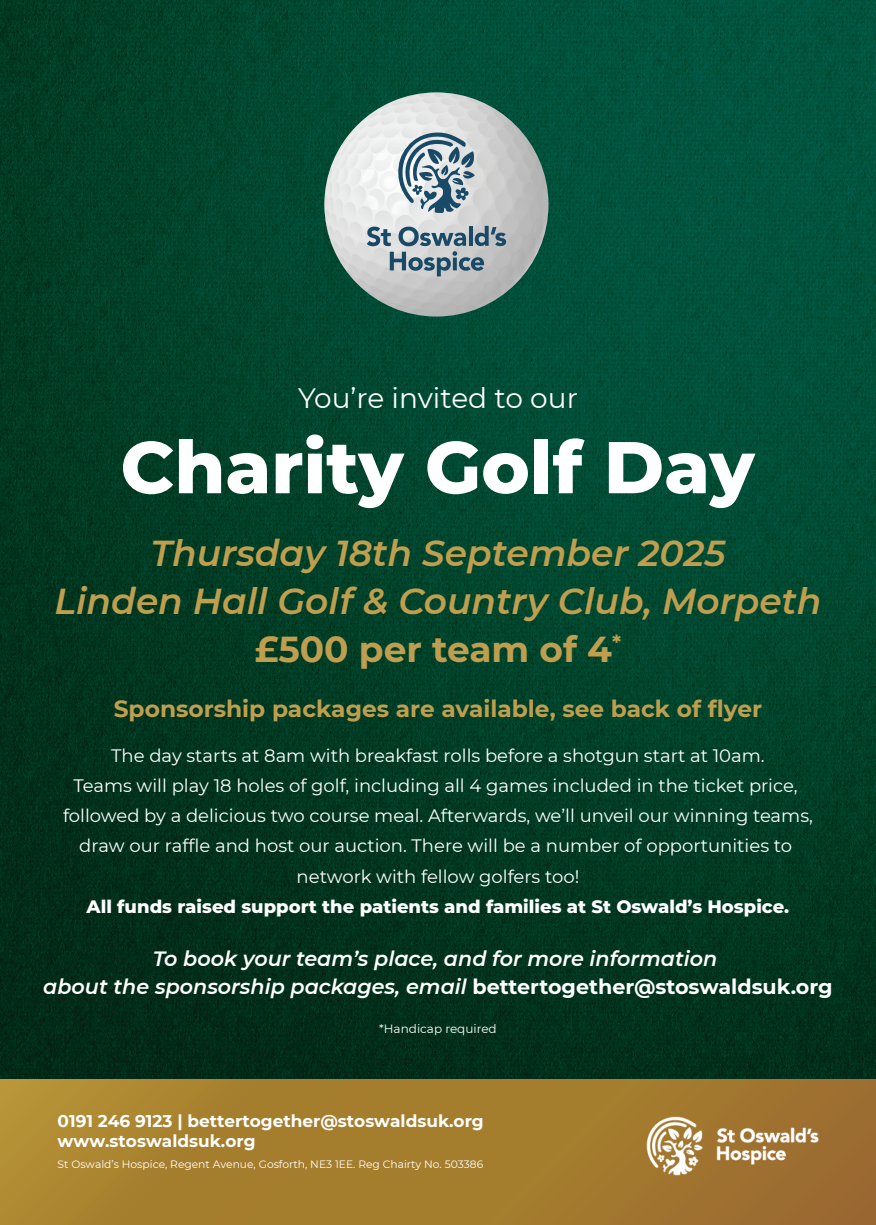
<style>
.page{position:relative;width:876px;height:1225px;background:#fff}
.page>*{position:absolute;margin:0;border:0;box-sizing:border-box;transform-origin:0 0}
.t1{font:800 73px "Montserrat";color:#fff}
.t2{font:italic 600 36px/48px "Montserrat";color:#bf9e4f;text-align:center}
.t3{font:28px "Montserrat";color:#fff}
.t4{font:700 23.4px "Montserrat";color:#bf9e4f}
.t5{font:italic 600 20.6px/28px "Montserrat";color:#fff;text-align:center}
.t6{font:18px/30px "Montserrat";color:#fff;text-align:center}
.t7{font:800 18px "Montserrat";color:#fff}
.t8{font:700 17px/20.4px "Montserrat";color:#fff}
.t9{font:12px "Montserrat";color:#fff}
.t10{font:10.8px "Montserrat";color:#fff}
.s1{font-weight:700;font-style:normal}
</style>
<div class="page">
<img style="left:0;top:0;width:876px;height:1225px">
<svg style="left:310px;top:78px;width:253px;height:253px;background:#004d36"></svg>
<div style="left:0;top:1079px;width:875px;height:146px;background:linear-gradient(to right,#ae8a2f,#9c6e2e)"></div>
<svg style="left:324px;top:92px;width:224px;height:225px;background:#96aba8"></svg>
<img style="left:637px;top:1105px;width:197px;height:73px">
<h3 class="t3" style="left:298px;top:378px;width:281px">You’re invited to our</h3>
<h1 class="t1" style="left:121px;top:414px;width:636px">Charity Golf Day</h1>
<h2 class="t2" style="left:54px;top:528px;width:769px">Thursday 18th September 2025<br>Linden Hall Golf &amp; Country Club, Morpeth <span class="s1">£500 per team of 4</span><sup>*</sup></h2>
<p class="t4" style="left:114px;top:692px;width:650px">Sponsorship packages are available, see back of flyer</p>
<p class="t6" style="left:63px;top:740px;width:751px">The day starts at 8am with breakfast rolls before a shotgun start at 10am.<br>Teams will play 18 holes of golf, including all 4 games included in the ticket price, followed by a delicious two course meal. Afterwards, we’ll unveil our winning teams, draw our raffle and host our auction. There will be a number of opportunities to network with fellow golfers too!</p>
<p class="t7" style="left:87px;top:893px;width:704px">All funds raised support the patients and families at St Oswald’s Hospice.</p>
<p class="t5" style="left:43px;top:943px;width:791px">To book your team’s place, and for more information<br>about the sponsorship packages, email <span class="s1">bettertogether@stoswaldsuk.org</span></p>
<p class="t9" style="left:379px;top:1020px;width:119px">*Handicap required</p>
<p class="t8" style="left:58px;top:1109px;width:428px">0191 246 9123 | bettertogether@stoswaldsuk.org www.stoswaldsuk.org</p>
<p class="t10" style="left:58px;top:1156px;width:427px">St Oswald’s Hospice, Regent Avenue, Gosforth, NE3 1EE. Reg Chairty No. 503386</p>
</div>
